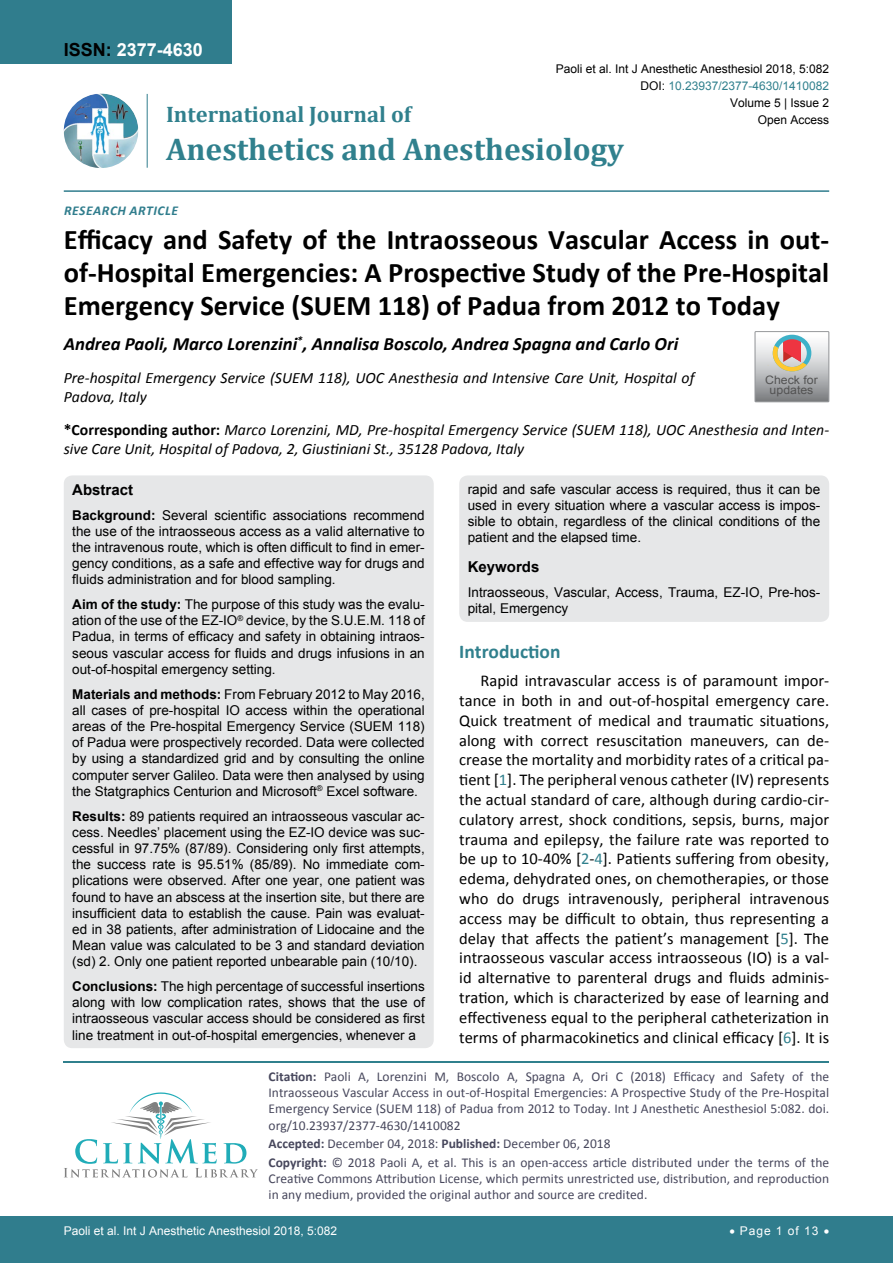
<style>
.page{position:relative;width:893px;height:1263px;background:#fff}
.page>*{position:absolute;margin:0;border:0;box-sizing:border-box;transform-origin:0 0}
.t1{font:700 31.5px "Cambria";color:#30808d}
.t2{font:700 28.5px/33px "Calibri";color:#000;text-align:justify}
.t3{font:700 22.5px "Cambria";color:#30808d}
.t4{font:700 19.5px "Calibri";color:#30808d}
.t5{font:italic 700 18.75px "Calibri";color:#000}
.t6{font:700 18px "Arial";color:#fff}
.t7{font:16.5px/19.8px "Calibri";color:#000;text-align:justify}
.t8{font:italic 15.75px/18.9px "Calibri";color:#000}
.t9{font:700 15px "Arial";color:#000}
.t10{font:13.5px/16.2px "Arial";color:#000;text-align:justify}
.t11{font:13.5px/16.2px "Calibri";color:#47475c}
.t12{font:italic 700 13.5px "Calibri";letter-spacing:.04em;color:#307d8d}
.t13{font:12px "Arial";color:#000}
.t14{font:12px "Arial";color:#fff}
.t15{font:12px "Arial";color:#30808d}
.t16{font:11.7px/10.1px "Arial";color:#535353;text-align:center;scale:1.06 1}
.s1{color:#000}
.s2{font-weight:700;font-style:normal}
.s3{font-weight:700}
.s4{color:#30808d}
</style>
<div class="page">
<hr style="left:64px;top:1061px;width:765px;height:1px;background:#30808d">
<svg style="left:64px;top:1092px;width:194px;height:85px"></svg>
<div style="left:0;top:1217px;width:893px;height:46px;background:#307d8d"></div>
<div style="left:0;top:0;width:231px;height:64px;background:#307d8d"></div>
<img style="left:64px;top:94px;width:74px;height:74px;border-radius:37px">
<hr style="left:147px;top:94px;width:1px;height:74px;background:#307d8d">
<hr style="left:64px;top:190px;width:765px;height:2px;background:#307d8d">
<div style="left:64px;top:475px;width:370px;height:573px;background:#e6e7e8;border-radius:9px"></div>
<div style="left:459px;top:475px;width:370px;height:147px;background:#e6e7e8;border-radius:9px"></div>
<svg style="left:755px;top:332px;width:74px;height:70px;background:#bdb6b3"></svg>
<h3 class="t6" style="left:64px;top:38px;width:141px"><span class="s1">ISSN:</span> 2377-4630</h3>
<p class="t13" style="left:556px;top:60px;width:275px">Paoli et al. Int J Anesthetic Anesthesiol 2018, 5:082</p>
<p class="t13" style="left:730px;top:95px;width:101px">Volume 5 | Issue 2</p>
<p class="t15" style="left:640px;top:78px;width:190px"><span class="s1">DOI:</span> 10.23937/2377-4630/1410082</p>
<h3 class="t3" style="left:166px;top:99px;width:247px">International Journal of</h3>
<h1 class="t1" style="left:166px;top:127px;width:459px">Anesthetics and Anesthesiology</h1>
<p class="t13" style="left:758px;top:112px;width:73px">Open Access</p>
<p class="t12" style="left:64px;top:202px;width:115px">Research Ar ticl e</p>
<h2 class="t2" style="left:64px;top:223px;width:767px">Efficacy and Safety of the Intraosseous Vascular Access in out&shy;of-Hospital Emergencies: A Prospective Study of the Pre-Hospital Emergency Service (SUEM 118) of Padua from 2012 to Today</h2>
<h3 class="t5" style="left:64px;top:332px;width:616px">Andrea Paoli, Marco Lorenzini<sup>*</sup>, Annalisa Boscolo, Andrea Spagna and Carlo Ori</h3>
<p class="t8" style="left:64px;top:368px;width:632px">Pre-hospital Emergency Service (SUEM 118), UOC Anesthesia and Intensive Care Unit, Hospital of<br>Padova, Italy</p>
<p class="t8" style="left:64px;top:420px;width:767px"><span class="s2">*Corresponding author:</span> Marco Lorenzini, MD, Pre-hospital Emergency Service (SUEM 118), UOC Anesthesia and Inten&shy;sive Care Unit, Hospital of Padova, 2, Giustiniani St., 35128 Padova, Italy</p>
<p class="t9" style="left:72px;top:480px;width:62px">Abstract</p>
<p class="t10" style="left:72px;top:507px;width:354px"><span class="s3">Background:</span> Several scientific associations recommend the use of the intraosseous access as a valid alternative to the intravenous route, which is often difficult to find in emer&shy;gency conditions, as a safe and effective way for drugs and fluids administration and for blood sampling.</p>
<p class="t10" style="left:72px;top:596px;width:354px"><span class="s3">Aim of the study:</span> The purpose of this study was the evalu&shy;ation of the use of the EZ-IO<sup>®</sup> device, by the S.U.E.M. 118 of Padua, in terms of efficacy and safety in obtaining intraos&shy;seous vascular access for fluids and drugs infusions in an out-of-hospital emergency setting.</p>
<p class="t10" style="left:72px;top:686px;width:354px"><span class="s3">Materials and methods:</span> From February 2012 to May 2016, all cases of pre-hospital IO access within the operational areas of the Pre-hospital Emergency Service (SUEM 118) of Padua were prospectively recorded. Data were collected by using a standardized grid and by consulting the online computer server Galileo. Data were then analysed by using the Statgraphics Centurion and Microsoft<sup>®</sup> Excel software.</p>
<p class="t10" style="left:72px;top:808px;width:354px"><span class="s3">Results:</span> 89 patients required an intraosseous vascular ac&shy;cess. Needles’ placement using the EZ-IO device was suc&shy;cessful in 97.75% (87/89). Considering only first attempts, the success rate is 95.51% (85/89). No immediate com&shy;plications were observed. After one year, one patient was found to have an abscess at the insertion site, but there are insufficient data to establish the cause. Pain was evaluat&shy;ed in 38 patients, after administration of Lidocaine and the Mean value was calculated to be 3 and standard deviation (sd) 2. Only one patient reported unbearable pain (10/10).</p>
<p class="t10" style="left:72px;top:978px;width:354px"><span class="s3">Conclusions:</span> The high percentage of successful insertions along with low complication rates, shows that the use of intraosseous vascular access should be considered as first line treatment in out-of-hospital emergencies, whenever a</p>
<p class="t16" style="left:765px;top:375px;width:51px">Check for updates</p>
<p class="t10" style="left:468px;top:481px;width:354px">rapid and safe vascular access is required, thus it can be used in every situation where a vascular access is impos&shy;sible to obtain, regardless of the clinical conditions of the patient and the elapsed time.</p>
<p class="t9" style="left:468px;top:557px;width:73px">Keywords</p>
<p class="t10" style="left:468px;top:584px;width:354px">Intraosseous, Vascular, Access, Trauma, EZ-IO, Pre-hos&shy;pital, Emergency</p>
<h3 class="t4" style="left:459px;top:639px;width:103px">Introduction</h3>
<p class="t7" style="left:459px;top:671px;width:371px;text-indent:21px">Rapid intravascular access is of paramount impor&shy;tance in both in and out-of-hospital emergency care.<br>Quick treatment of medical and traumatic situations, along with correct resuscitation maneuvers, can de&shy;crease the mortality and morbidity rates of a critical pa&shy;tient [<span class="s4">1</span>]. The peripheral venous catheter (IV) represents the actual standard of care, although during cardio-cir&shy;culatory arrest, shock conditions, sepsis, burns, major trauma and epilepsy, the failure rate was reported to be up to 10-40% [<span class="s4">2</span>-<span class="s4">4</span>]. Patients suffering from obesity, edema, dehydrated ones, on chemotherapies, or those who do drugs intravenously, peripheral intravenous access may be difficult to obtain, thus representing a delay that affects the patient’s management [<span class="s4">5</span>]. The intraosseous vascular access intraosseous (IO) is a val&shy;id alternative to parenteral drugs and fluids adminis&shy;tration, which is characterized by ease of learning and effectiveness equal to the peripheral catheterization in terms of pharmacokinetics and clinical efficacy [<span class="s4">6</span>]. It is</p>
<p class="t11" style="left:269px;top:1068px;width:562px;text-align:justify"><span class="s3">Citation:</span> Paoli A, Lorenzini M, Boscolo A, Spagna A, Ori C (2018) Efficacy and Safety of the Intraosseous Vascular Access in out-of-Hospital Emergencies: A Prospective Study of the Pre-Hospital Emergency Service (SUEM 118) of Padua from 2012 to Today. Int J Anesthetic Anesthesiol 5:082. doi. org/10.23937/2377-4630/1410082</p>
<p class="t11" style="left:269px;top:1134px;width:562px;line-height:18.6px"><span class="s3">Accepted:</span> December 04, 2018: <span class="s3">Published:</span> December 06, 2018<br><span class="s3">Copyright:</span> © 2018 Paoli A, et al. This is an open-access article distributed under the terms of the</p>
<p class="t11" style="left:269px;top:1170px;width:562px">Creative Commons Attribution License, which permits unrestricted use, distribution, and reproduction in any medium, provided the original author and source are credited.</p>
<p class="t14" style="left:64px;top:1223px;width:275px">Paoli et al. Int J Anesthetic Anesthesiol 2018, 5:082</p>
<p class="t14" style="left:729px;top:1223px;width:101px">• Page 1 of 13 •</p>
</div>
